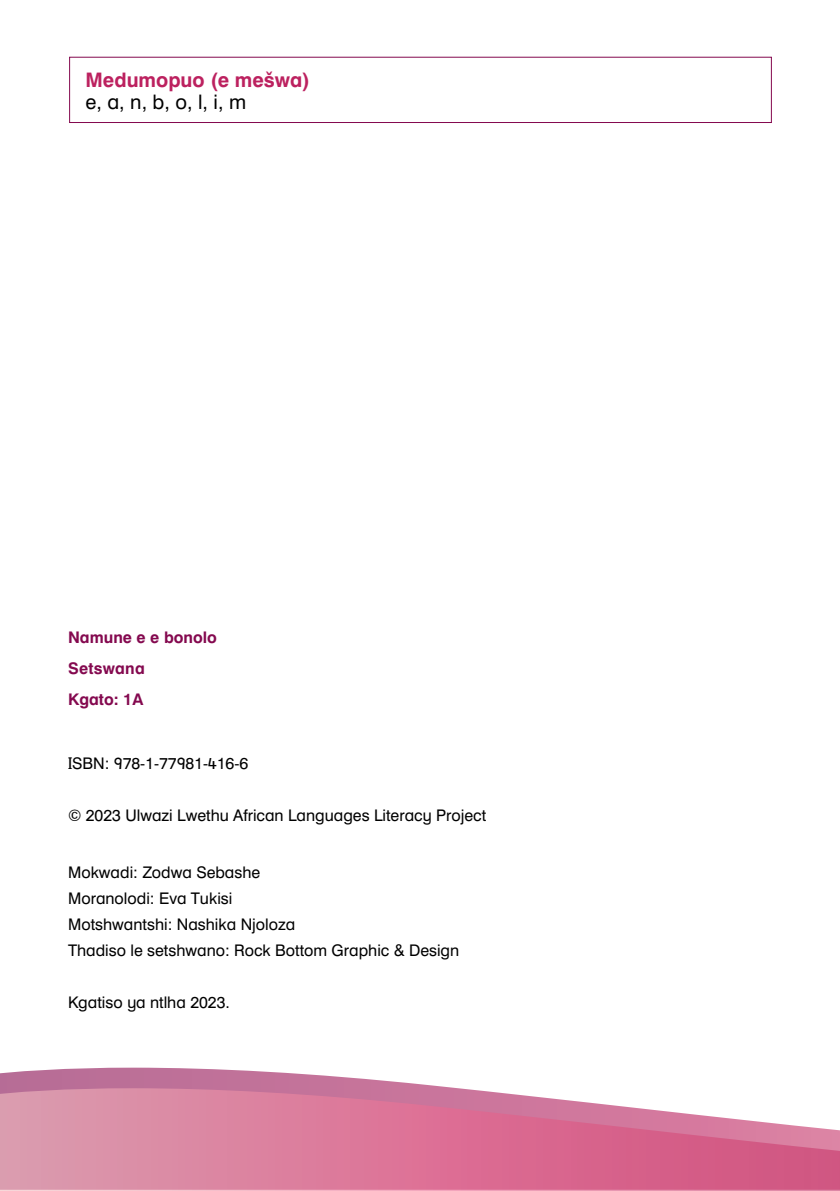
<style>
.page{position:relative;width:840px;height:1191px;background:#fff}
.page>*{position:absolute;margin:0;border:0;box-sizing:border-box;transform-origin:0 0}
.t1{font:700 20px "Swis Forall";color:#bc215f}
.t2{font:20px "Swis Forall";color:#000}
.t3{font:16px/26px "Swis Forall";color:#000}
.t4{font:700 16px/31.4px "Swis Forall";color:#84094f}
</style>
<div class="page">
<svg style="left:0;top:1067px;width:455px;height:21px"></svg>
<svg style="left:0;top:1088px;width:839px;height:103px;background:#dc86a4"></svg>
<div style="left:69px;top:57px;width:702px;height:66px;border:1px solid #84094f"></div>
<p class="t1" style="left:85px;top:67px;width:226px">Medumopuo (e mešwa)</p>
<p class="t2" style="left:85px;top:89px;width:162px">e, a, n, b, o, l, i, m</p>
<p class="t4" style="left:68px;top:621px;width:150px">Namune e e bonolo<br>Setswana<br>Kgato: 1A</p>
<p class="t3" style="left:68px;top:751px;width:181px">ISBN: 978-1-77981-416-6</p>
<p class="t3" style="left:68px;top:803px;width:419px">© 2023 Ulwazi Lwethu African Languages Literacy Project</p>
<p class="t3" style="left:68px;top:861px;width:392px">Mokwadi: Zodwa Sebashe<br>Moranolodi: Eva Tukisi<br>Motshwantshi: Nashika Njoloza<br>Thadiso le setshwano: Rock Bottom Graphic &amp; Design</p>
<p class="t3" style="left:68px;top:991px;width:163px">Kgatiso ya ntlha 2023.</p>
</div>
